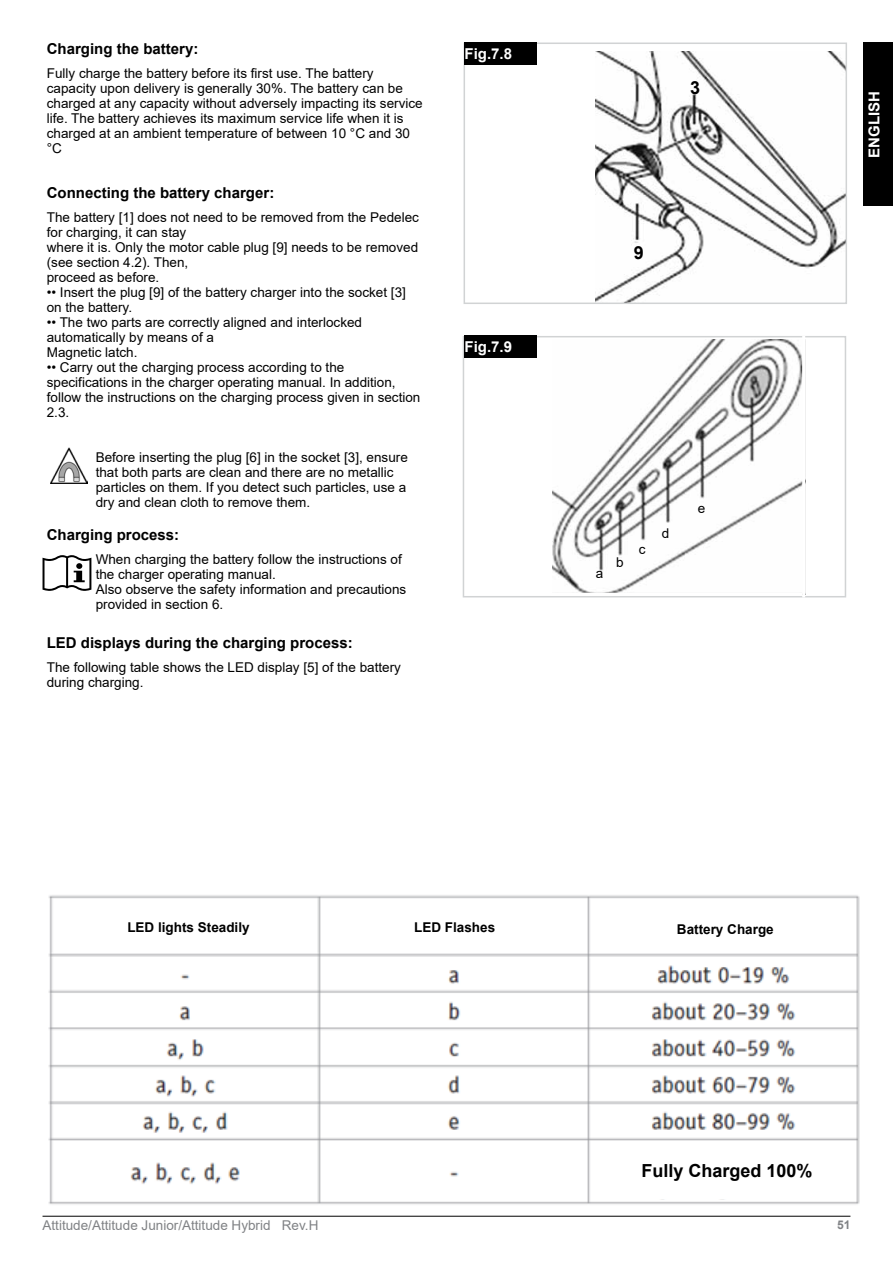
<style>
.page{position:relative;width:893px;height:1263px;background:#fff}
.page>*{position:absolute;margin:0;border:0;box-sizing:border-box;transform-origin:0 0}
.t1{font:700 18px "Arial";color:#000}
.t2{font:700 15px "Arial";color:#000}
.t3{font:700 15px "Arial";color:#fff}
.t4{font:13.5px/15px "Arial";color:#000}
.t5{font:13.5px "Arial";color:#808285}
.t6{font:700 13.5px "Arial";color:#000}
.t7{font:700 12px "Arial";color:#808285}
</style>
<div class="page">
<div style="left:863px;top:43px;width:30px;height:163px;background:#000"></div>
<hr style="left:43px;top:1216px;width:807px;height:1px;background:#000">
<img style="left:596px;top:51px;width:248px;height:250px">
<div style="left:464px;top:43px;width:383px;height:261px;border:2px solid #d1d3d4"></div>
<div style="left:465px;top:43px;width:72px;height:22px;background:#000"></div>
<img style="left:552px;top:339px;width:250px;height:254px">
<div style="left:463px;top:336px;width:383px;height:261px;border:2px solid #d1d3d4"></div>
<hr style="left:802px;top:336px;width:3px;height:261px;background:#fff">
<hr style="left:551px;top:593px;width:251px;height:3px;background:#fff">
<div style="left:465px;top:336px;width:72px;height:22px;background:#000"></div>
<img style="left:50px;top:447px;width:38px;height:36px">
<img style="left:48px;top:895px;width:812px;height:310px">
<div style="left:605px;top:910px;width:240px;height:38px;background:#fff"></div>
<div style="left:68px;top:904px;width:241px;height:46px;background:#fff"></div>
<div style="left:331px;top:904px;width:248px;height:46px;background:#fff"></div>
<div style="left:599px;top:1142px;width:256px;height:57px;background:#fff"></div>
<svg style="left:43px;top:555px;width:48px;height:36px"></svg>
<p class="t2" style="left:47px;top:38px;width:153px">Charging the battery:</p>
<p class="t4" style="left:47px;top:66px;width:377px">Fully charge the battery before its first use. The battery capacity upon delivery is generally 30%. The battery can be charged at any capacity without adversely impacting its service life. The battery achieves its maximum service life when it is charged at an ambient temperature of between 10 °C and 30 °C</p>
<p class="t2" style="left:47px;top:182px;width:229px">Connecting the battery charger:</p>
<p class="t4" style="left:47px;top:210px;width:374px">The battery [1] does not need to be removed from the Pedelec for charging, it can stay<br>where it is. Only the motor cable plug [9] needs to be removed (see section 4.2). Then,<br>proceed as before.</p>
<p class="t4" style="left:47px;top:285px;width:361px">•• Insert the plug [9] of the battery charger into the socket [3] on the battery.</p>
<p class="t4" style="left:47px;top:315px;width:317px">•• The two parts are correctly aligned and interlocked automatically by means of a<br>Magnetic latch.</p>
<p class="t4" style="left:47px;top:360px;width:375px">•• Carry out the charging process according to the specifications in the charger operating manual. In addition, follow the instructions on the charging process given in section 2.3.</p>
<p class="t4" style="left:96px;top:450px;width:314px">Before inserting the plug [6] in the socket [3], ensure that both parts are clean and there are no metallic particles on them. If you detect such particles, use a dry and clean cloth to remove them.</p>
<p class="t2" style="left:47px;top:524px;width:134px">Charging process:</p>
<p class="t4" style="left:96px;top:552px;width:312px">When charging the battery follow the instructions of the charger operating manual.<br>Also observe the safety information and precautions provided in section 6.</p>
<p class="t2" style="left:47px;top:632px;width:307px">LED displays during the charging process:</p>
<p class="t4" style="left:47px;top:660px;width:356px">The following table shows the LED display [5] of the battery during charging.</p>
<p class="t3" style="left:465px;top:43px;width:49px">Fig.7.8</p>
<p class="t3" style="left:465px;top:337px;width:49px">Fig.7.9</p>
<h1 class="t1" style="left:690px;top:75px;width:12px">3</h1>
<h1 class="t1" style="left:634px;top:240px;width:12px">9</h1>
<p class="t4" style="left:596px;top:566px;width:9px">a</p>
<p class="t4" style="left:616px;top:555px;width:9px">b</p>
<p class="t4" style="left:639px;top:542px;width:8px">c</p>
<p class="t4" style="left:662px;top:525px;width:9px">d</p>
<p class="t4" style="left:698px;top:501px;width:9px">e</p>
<p class="t3" style="left:864px;top:158px;width:68px;rotate:-90deg">ENGLISH</p>
<p class="t6" style="left:127px;top:918px;width:124px">LED lights Steadily</p>
<p class="t6" style="left:414px;top:918px;width:83px">LED Flashes</p>
<p class="t6" style="left:677px;top:920px;width:98px">Battery Charge</p>
<h1 class="t1" style="left:641px;top:1158px;width:173px">Fully Charged 100%</h1>
<p class="t5" style="left:43px;top:1216px;width:277px">Attitude/Attitude Junior/Attitude Hybrid Rev.H</p>
<p class="t7" style="left:837px;top:1216px;width:15px">51</p>
</div>
